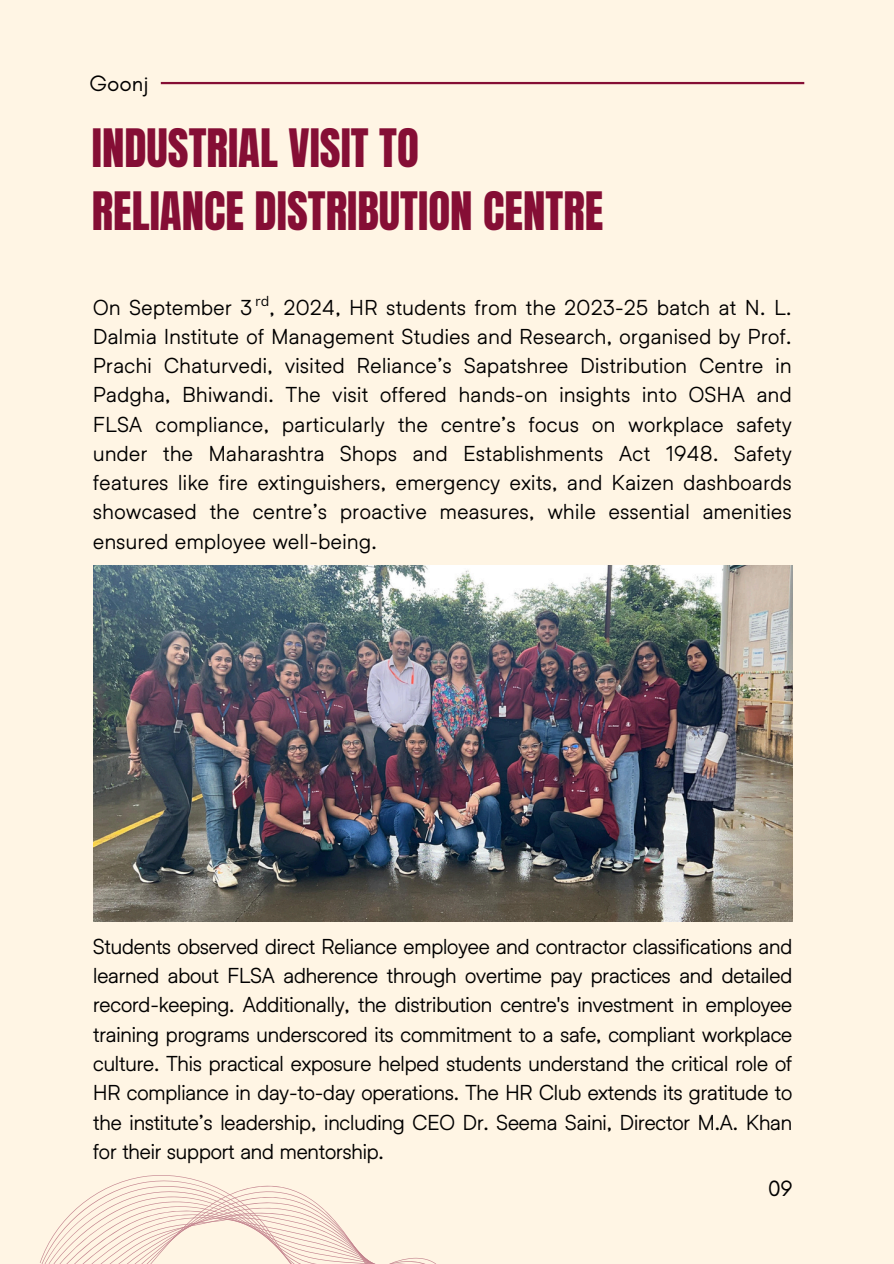
<style>
.page{position:relative;width:894px;height:1264px;background:#fff}
.page>*{position:absolute;margin:0;border:0;box-sizing:border-box;transform-origin:0 0}
.t1{font:45px/63px "Anton";color:#850e35}
.t2{font:22.5px "Glacial Indifference";color:#000}
.t3{font:21px/29.2px "Helixa";letter-spacing:.01em;color:#000;text-align:justify}
.t4{font:13.5px "Canva Sans";color:#000}
</style>
<div class="page">
<div style="left:0;top:0;width:893px;height:1263px;background:#fff5e4"></div>
<hr style="left:161px;top:82px;width:643px;height:2px;background:#850e35">
<img style="left:93px;top:565px;width:699px;height:356px">
<svg style="left:40px;top:1175px;width:395px;height:88px"></svg>
<p class="t2" style="left:89px;top:70px;width:61px">Goonj</p>
<h1 class="t1" style="left:92px;top:117px;width:513px">INDUSTRIAL VISIT TO<br>RELIANCE DISTRIBUTION CENTRE</h1>
<p class="t4" style="left:255px;top:292px;width:16px">rd</p>
<h2 class="t3" style="left:93px;top:292px;width:699px">On September 3 , 2024, HR students from the 2023-25 batch at N. L.<br>Dalmia Institute of Management Studies and Research, organised by Prof.<br>Prachi Chaturvedi, visited Reliance’s Sapatshree Distribution Centre in Padgha, Bhiwandi. The visit offered hands-on insights into OSHA and FLSA compliance, particularly the centre’s focus on workplace safety under the Maharashtra Shops and Establishments Act 1948. Safety features like fire extinguishers, emergency exits, and Kaizen dashboards showcased the centre’s proactive measures, while essential amenities ensured employee well-being.</h2>
<p class="t3" style="left:93px;top:931px;width:700px">Students observed direct Reliance employee and contractor classifications and learned about FLSA adherence through overtime pay practices and detailed record-keeping. Additionally, the distribution centre's investment in employee training programs underscored its commitment to a safe, compliant workplace culture. This practical exposure helped students understand the critical role of HR compliance in day-to-day operations. The HR Club extends its gratitude to the institute’s leadership, including CEO Dr. Seema Saini, Director M.A. Khan for their support and mentorship.</p>
<h2 class="t2" style="left:768px;top:1174px;width:26px">09</h2>
</div>
